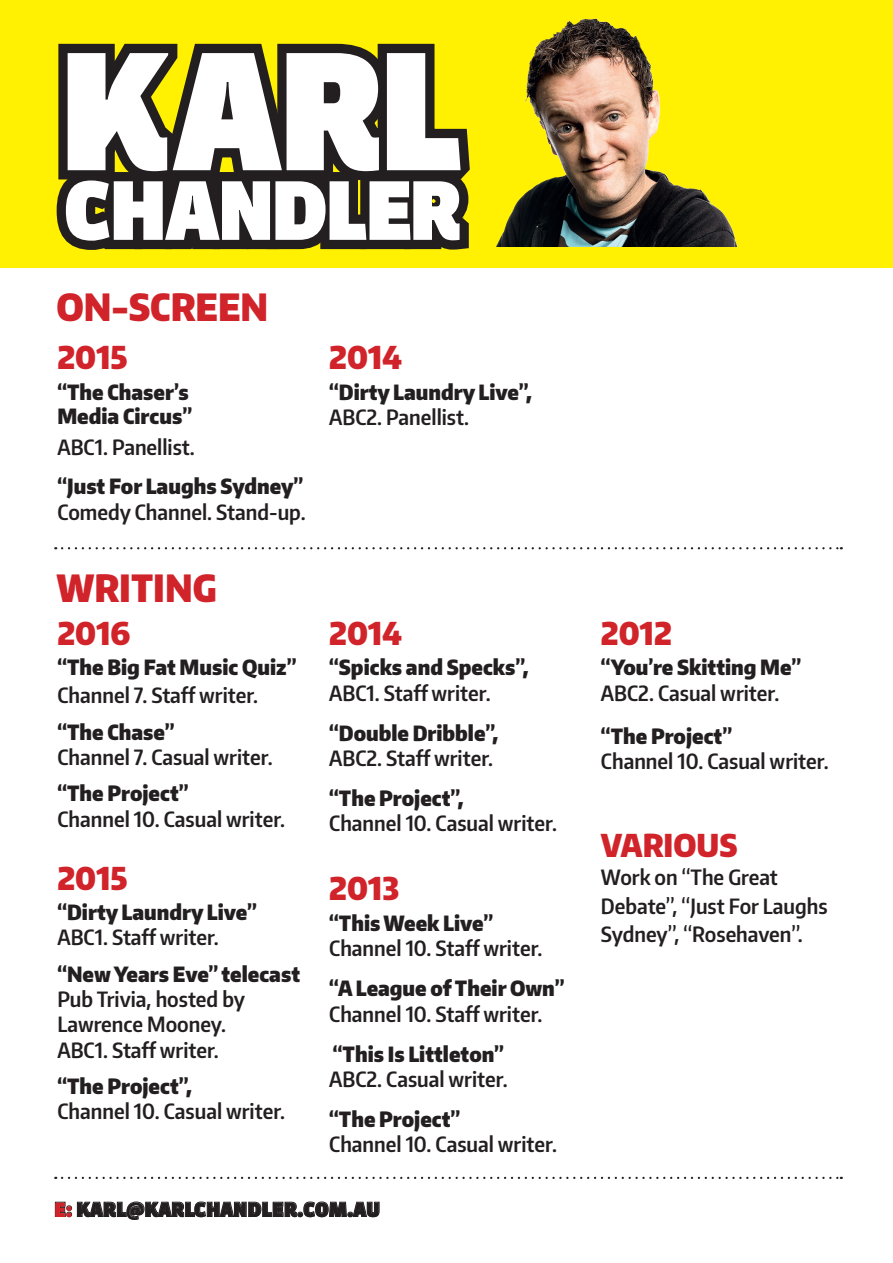
<style>
.page{position:relative;width:893px;height:1263px;background:#fff}
.page>*{position:absolute;margin:0;border:0;box-sizing:border-box;transform-origin:0 0}
.t1{font:900 159.75px "Sanuk TF";color:#fff}
.t2{font:900 79.95px "Sanuk TF";letter-spacing:-.04em;color:#fff}
.t3{font:900 37.5px "Encode Sans Condensed";color:#d1232a}
.t4{font:900 31.5px "Encode Sans Condensed";color:#d1232a}
.t5{font:600 21px/25.2px "Encode Sans Condensed";color:#231f20}
.t6{font:900 21px/24.6px "Encode Sans Condensed";color:#231f20}
.t7{font:900 19.5px "Sanuk TF";color:#231f20}
.s1{font-weight:900}
.s2{color:#d1232a}
</style>
<div class="page">
<div style="left:0;top:0;width:893px;height:268px;background:#fff101"></div>
<img style="left:495px;top:18px;width:243px;height:229px">
<svg style="left:56px;top:43px;width:414px;height:207px"></svg>
<svg style="left:55px;top:1201px;width:325px;height:19px"></svg>
<svg style="left:62px;top:1177px;width:780px;height:2px"></svg>
<svg style="left:62px;top:547px;width:780px;height:2px"></svg>
<p class="t1" style="left:57px;top:13px;width:407px">KARL</p>
<p class="t2" style="left:64px;top:161px;width:400px">CHANDLER</p>
<p class="t3" style="left:56px;top:283px;width:213px">ON-SCREEN</p>
<p class="t4" style="left:57px;top:336px;width:72px">2015</p>
<p class="t6" style="left:57px;top:379px;width:136px">“The Chaser’s<br>Media Circus”</p>
<p class="t5" style="left:57px;top:434px;width:139px">ABC1. Panellist.</p>
<p class="t5" style="left:57px;top:473px;width:250px"><span class="s1">“Just For Laughs Sydney”<br></span>Comedy Channel. Stand-up.</p>
<p class="t3" style="left:56px;top:563px;width:162px">WRITING</p>
<p class="t4" style="left:57px;top:612px;width:75px">2016</p>
<p class="t5" style="left:57px;top:653px;width:240px;line-height:27.6px"><span class="s1">“The Big Fat Music Quiz”<br></span>Channel 7. Staff writer.</p>
<p class="t5" style="left:57px;top:718px;width:217px"><span class="s1">“The Chase”<br></span>Channel 7. Casual writer.</p>
<p class="t5" style="left:57px;top:780px;width:229px"><span class="s1">“The Project”<br></span>Channel 10. Casual writer.</p>
<p class="t4" style="left:57px;top:857px;width:72px">2015</p>
<p class="t6" style="left:57px;top:899px;width:201px">“Dirty Laundry Live”</p>
<p class="t5" style="left:57px;top:924px;width:163px">ABC1. Staff writer.</p>
<p class="t6" style="left:57px;top:961px;width:244px">“New Years Eve” telecast</p>
<p class="t5" style="left:57px;top:986px;width:189px">Pub Trivia, hosted by<br>Lawrence Mooney.</p>
<p class="t5" style="left:57px;top:1036px;width:163px">ABC1. Staff writer.</p>
<p class="t5" style="left:57px;top:1073px;width:229px"><span class="s1">“The Project”,<br></span>Channel 10. Casual writer.</p>
<p class="t4" style="left:329px;top:336px;width:74px">2014</p>
<p class="t6" style="left:329px;top:379px;width:204px">“Dirty Laundry Live”,</p>
<p class="t5" style="left:329px;top:404px;width:141px">ABC2. Panellist.</p>
<p class="t4" style="left:329px;top:612px;width:74px">2014</p>
<p class="t6" style="left:329px;top:655px;width:201px">“Spicks and Specks”,</p>
<p class="t5" style="left:329px;top:679px;width:163px">ABC1. Staff writer.</p>
<p class="t6" style="left:329px;top:720px;width:171px">“Double Dribble”,</p>
<p class="t5" style="left:329px;top:745px;width:165px">ABC2. Staff writer.</p>
<p class="t6" style="left:329px;top:785px;width:136px">“The Project”,</p>
<p class="t5" style="left:329px;top:810px;width:229px">Channel 10. Casual writer.</p>
<p class="t4" style="left:329px;top:868px;width:72px">2013</p>
<p class="t6" style="left:329px;top:910px;width:165px">“This Week Live”</p>
<p class="t5" style="left:329px;top:935px;width:215px">Channel 10. Staff writer.</p>
<p class="t6" style="left:329px;top:976px;width:237px">“A League of Their Own”</p>
<p class="t5" style="left:329px;top:1000px;width:215px">Channel 10. Staff writer.</p>
<p class="t6" style="left:333px;top:1041px;width:173px">“This Is Littleton”</p>
<p class="t5" style="left:329px;top:1066px;width:180px">ABC2. Casual writer.</p>
<p class="t6" style="left:329px;top:1106px;width:133px">“The Project”</p>
<p class="t5" style="left:329px;top:1131px;width:229px">Channel 10. Casual writer.</p>
<p class="t7" style="left:54px;top:1197px;width:328px"><span class="s2">E:</span> KARL@KARLCHANDLER.COM.AU</p>
<p class="t4" style="left:601px;top:612px;width:73px">2012</p>
<p class="t6" style="left:601px;top:655px;width:202px">“You’re Skitting Me”</p>
<p class="t5" style="left:601px;top:679px;width:180px">ABC2. Casual writer.</p>
<p class="t6" style="left:601px;top:723px;width:133px">“The Project”</p>
<p class="t5" style="left:601px;top:748px;width:229px">Channel 10. Casual writer.</p>
<p class="t4" style="left:601px;top:825px;width:138px">VARIOUS</p>
<p class="t5" style="left:601px;top:863px;width:228px;line-height:28.2px">Work on “The Great<br>Debate”, “Just For Laughs<br>Sydney”, “Rosehaven”.</p>
</div>
